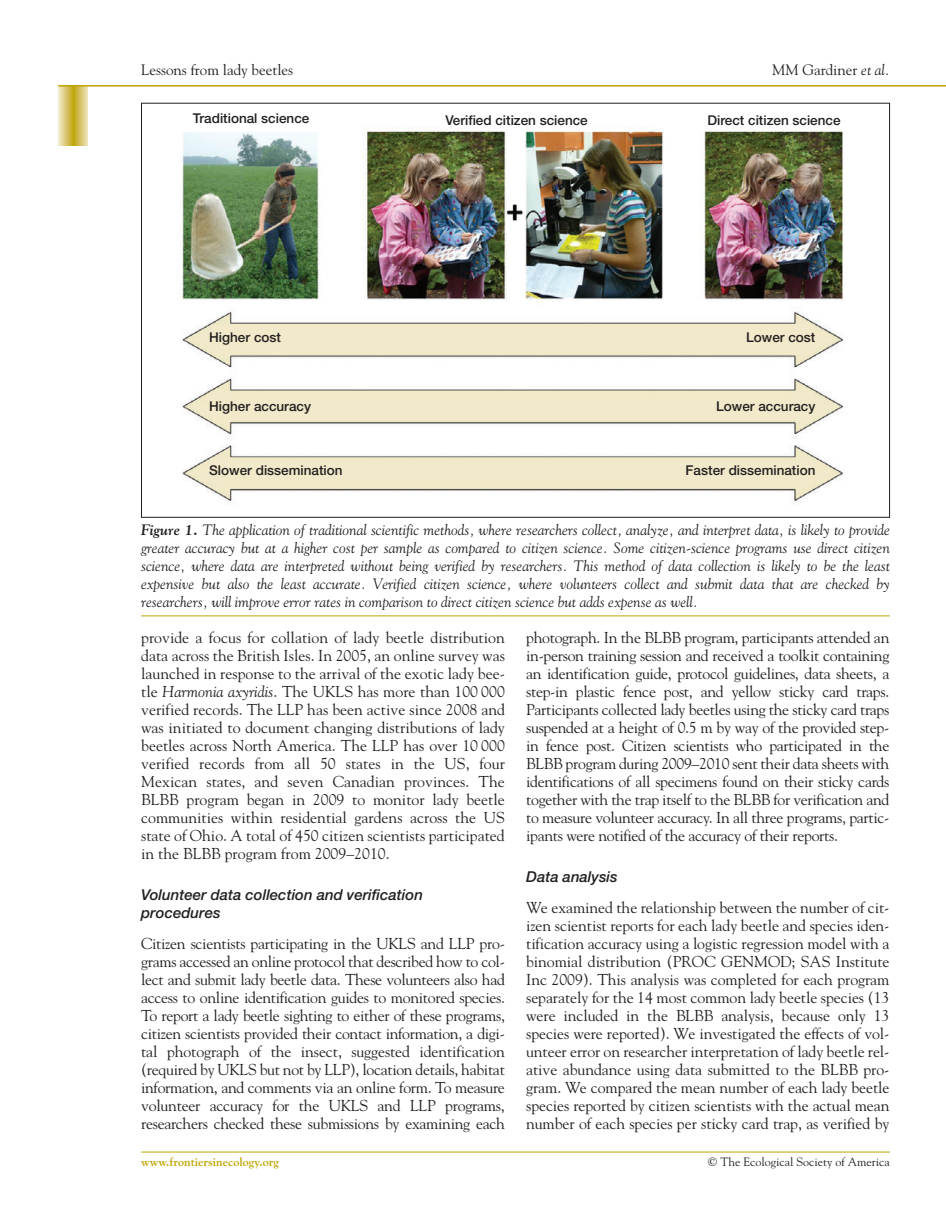
<style>
.page{position:relative;width:946px;height:1218px;background:#fff}
.page>*{position:absolute;margin:0;border:0;box-sizing:border-box;transform-origin:0 0}
.t1{font:15.75px/18px "Goudy";letter-spacing:-.015em;color:#231f20;text-align:justify}
.t2{font:italic 15px/18px "Goudy";color:#231f20;text-align:justify}
.t3{font:italic 500 15px/18px "Helvetica Neue";color:#231f20}
.t4{font:15px "Goudy";color:#231f20}
.t5{font:500 13.5px "Helvetica Neue";color:#231f20}
.t6{font:12px "Goudy";color:#231f20}
.t7{font:700 12px "Goudy";color:#bea502}
.s1{font-style:italic}
.s2{font-weight:700}
</style>
<div class="page">
<svg style="left:58px;top:87px;width:30px;height:58px;background:#d9c66e"></svg>
<hr style="left:58px;top:85px;width:887px;height:2px;background:#bea502">
<hr style="left:141px;top:1151px;width:748px;height:1px;background:#bea502">
<hr style="left:141px;top:615px;width:748px;height:1px;background:#bea502">
<img style="left:182px;top:126px;width:662px;height:377px">
<p class="t4" style="left:141px;top:64px;width:154px">Lessons from lady beetles</p>
<p class="t4" style="left:772px;top:64px;width:119px">MM Gardiner <span class="s1">et al.</span></p>
<p class="t5" style="left:193px;top:114px;width:118px">Traditional science</p>
<p class="t5" style="left:445px;top:115px;width:144px">Verified citizen science</p>
<p class="t5" style="left:707px;top:115px;width:135px">Direct citizen science</p>
<p class="t5" style="left:209px;top:332px;width:73px">Higher cost</p>
<p class="t5" style="left:746px;top:332px;width:71px">Lower cost</p>
<p class="t5" style="left:209px;top:401px;width:103px">Higher accuracy</p>
<p class="t5" style="left:716px;top:401px;width:101px">Lower accuracy</p>
<p class="t5" style="left:209px;top:466px;width:135px">Slower dissemination</p>
<p class="t5" style="left:685px;top:466px;width:131px">Faster dissemination</p>
<p class="t2" style="left:141px;top:522px;width:750px"><span class="s2">Figure 1.</span> The application of traditional scientific methods, where researchers collect, analyze, and interpret data, is likely to provide greater accuracy but at a higher cost per sample as compared to citizen science. Some citizen-science programs use direct citizen science, where data are interpreted without being verified by researchers. This method of data collection is likely to be the least expensive but also the least accurate. Verified citizen science, where volunteers collect and submit data that are checked by researchers, will improve error rates in comparison to direct citizen science but adds expense as well.</p>
<p class="t1" style="left:141px;top:630px;width:365px">provide a focus for collation of lady beetle distribution data across the British Isles. In 2005, an online survey was launched in response to the arrival of the exotic lady bee&shy;tle <span class="s1">Harmonia axyridis</span>. The UKLS has more than 100 000 verified records. The LLP has been active since 2008 and was initiated to document changing distributions of lady beetles across North America. The LLP has over 10 000 verified records from all 50 states in the US, four Mexican states, and seven Canadian provinces. The BLBB program began in 2009 to monitor lady beetle communities within residential gardens across the US state of Ohio. A total of 450 citizen scientists participated in the BLBB program from 2009–2010.</p>
<p class="t3" style="left:141px;top:886px;width:283px">Volunteer data collection and verification procedures</p>
<p class="t1" style="left:141px;top:936px;width:365px">Citizen scientists participating in the UKLS and LLP pro&shy;grams accessed an online protocol that described how to col&shy;lect and submit lady beetle data. These volunteers also had access to online identification guides to monitored species.<br>To report a lady beetle sighting to either of these programs, citizen scientists provided their contact information, a digi&shy;tal photograph of the insect, suggested identification (required by UKLS but not by LLP), location details, habitat information, and comments via an online form. To measure volunteer accuracy for the UKLS and LLP programs, researchers checked these submissions by examining each</p>
<p class="t1" style="left:526px;top:630px;width:365px">photograph. In the BLBB program, participants attended an in-person training session and received a toolkit containing an identification guide, protocol guidelines, data sheets, a step-in plastic fence post, and yellow sticky card traps.<br>Participants collected lady beetles using the sticky card traps suspended at a height of 0.5 m by way of the provided step&shy;in fence post. Citizen scientists who participated in the BLBB program during 2009–2010 sent their data sheets with identifications of all specimens found on their sticky cards together with the trap itself to the BLBB for verification and to measure volunteer accuracy. In all three programs, partic&shy;ipants were notified of the accuracy of their reports.</p>
<p class="t3" style="left:526px;top:868px;width:93px">Data analysis</p>
<p class="t1" style="left:526px;top:900px;width:365px">We examined the relationship between the number of cit&shy;izen scientist reports for each lady beetle and species iden&shy;tification accuracy using a logistic regression model with a binomial distribution (PROC GENMOD; SAS Institute Inc 2009). This analysis was completed for each program separately for the 14 most common lady beetle species (13 were included in the BLBB analysis, because only 13 species were reported). We investigated the effects of vol&shy;unteer error on researcher interpretation of lady beetle rel&shy;ative abundance using data submitted to the BLBB pro&shy;gram. We compared the mean number of each lady beetle species reported by citizen scientists with the actual mean number of each species per sticky card trap, as verified by</p>
<p class="t7" style="left:141px;top:1157px;width:139px">www.frontiersinecology.org</p>
<p class="t6" style="left:708px;top:1157px;width:183px">© The Ecological Society of America</p>
</div>
